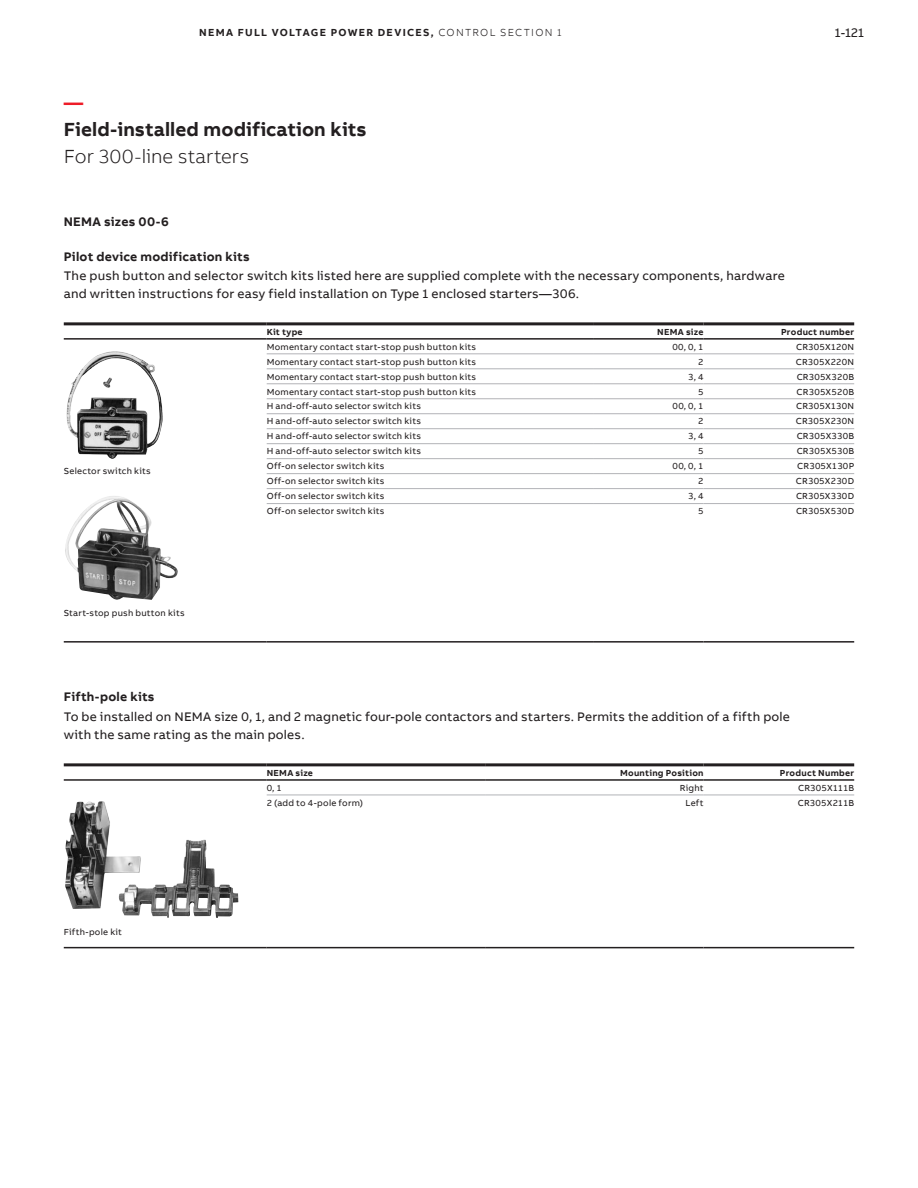
<style>
.page{position:relative;width:918px;height:1188px;background:#fff}
.page>*{position:absolute;margin:0;border:0;box-sizing:border-box;transform-origin:0 0}
.t1{font:700 19.5px "AB Bvoice";letter-spacing:.005em;color:#231f20}
.t2{font:300 19.5px "AB Bvoice";letter-spacing:-.005em;color:#231f20}
.t3{font:700 19.5px "AB Bvoice";color:#ee1c28}
.t4{font:12.75px/18px "AB Bvoice";letter-spacing:.015em;color:#231f20}
.t5{font:700 12.75px "AB Bvoice";letter-spacing:.02em;color:#231f20}
.t6{font:700 10.5px "AB Bvoice";letter-spacing:.125em;color:#231f20}
.t7{font:9px "AB Bvoice";letter-spacing:.025em;color:#231f20}
.t8{font:700 9px "AB Bvoice";letter-spacing:.03em;color:#231f20}
.s1{font-weight:300}
</style>
<div class="page">
<hr style="left:64px;top:641px;width:203px;height:2px;background:#231f20">
<hr style="left:267px;top:354px;width:327px;height:1px;background:#b2b3b7">
<hr style="left:594px;top:354px;width:110px;height:1px;background:#b2b3b7">
<hr style="left:704px;top:354px;width:150px;height:1px;background:#b2b3b7">
<hr style="left:267px;top:369px;width:327px;height:1px;background:#b2b3b7">
<hr style="left:594px;top:369px;width:110px;height:1px;background:#b2b3b7">
<hr style="left:704px;top:369px;width:150px;height:1px;background:#b2b3b7">
<hr style="left:267px;top:384px;width:327px;height:1px;background:#b2b3b7">
<hr style="left:594px;top:384px;width:110px;height:1px;background:#b2b3b7">
<hr style="left:704px;top:384px;width:150px;height:1px;background:#b2b3b7">
<hr style="left:267px;top:398px;width:327px;height:1px;background:#b2b3b7">
<hr style="left:594px;top:398px;width:110px;height:1px;background:#b2b3b7">
<hr style="left:704px;top:398px;width:150px;height:1px;background:#b2b3b7">
<hr style="left:267px;top:413px;width:327px;height:1px;background:#b2b3b7">
<hr style="left:594px;top:413px;width:110px;height:1px;background:#b2b3b7">
<hr style="left:704px;top:413px;width:150px;height:1px;background:#b2b3b7">
<hr style="left:267px;top:428px;width:327px;height:1px;background:#b2b3b7">
<hr style="left:594px;top:428px;width:110px;height:1px;background:#b2b3b7">
<hr style="left:704px;top:428px;width:150px;height:1px;background:#b2b3b7">
<hr style="left:267px;top:443px;width:327px;height:1px;background:#b2b3b7">
<hr style="left:594px;top:443px;width:110px;height:1px;background:#b2b3b7">
<hr style="left:704px;top:443px;width:150px;height:1px;background:#b2b3b7">
<hr style="left:267px;top:458px;width:327px;height:1px;background:#b2b3b7">
<hr style="left:594px;top:458px;width:110px;height:1px;background:#b2b3b7">
<hr style="left:704px;top:458px;width:150px;height:1px;background:#b2b3b7">
<hr style="left:267px;top:473px;width:327px;height:1px;background:#b2b3b7">
<hr style="left:594px;top:473px;width:110px;height:1px;background:#b2b3b7">
<hr style="left:704px;top:473px;width:150px;height:1px;background:#b2b3b7">
<hr style="left:267px;top:488px;width:327px;height:1px;background:#b2b3b7">
<hr style="left:594px;top:488px;width:110px;height:1px;background:#b2b3b7">
<hr style="left:704px;top:488px;width:150px;height:1px;background:#b2b3b7">
<hr style="left:267px;top:503px;width:327px;height:1px;background:#b2b3b7">
<hr style="left:594px;top:503px;width:110px;height:1px;background:#b2b3b7">
<hr style="left:704px;top:503px;width:150px;height:1px;background:#b2b3b7">
<hr style="left:64px;top:322px;width:203px;height:3px;background:#231f20">
<hr style="left:267px;top:322px;width:327px;height:3px;background:#231f20">
<hr style="left:594px;top:322px;width:110px;height:3px;background:#231f20">
<hr style="left:704px;top:322px;width:150px;height:3px;background:#231f20">
<hr style="left:267px;top:338px;width:327px;height:2px;background:#231f20">
<hr style="left:594px;top:338px;width:110px;height:2px;background:#231f20">
<hr style="left:704px;top:338px;width:150px;height:2px;background:#231f20">
<hr style="left:267px;top:641px;width:327px;height:2px;background:#231f20">
<hr style="left:594px;top:641px;width:110px;height:2px;background:#231f20">
<hr style="left:704px;top:641px;width:150px;height:2px;background:#231f20">
<hr style="left:64px;top:338px;width:203px;height:2px;background:#231f20">
<img style="left:66px;top:351px;width:97px;height:108px">
<img style="left:65px;top:496px;width:113px;height:104px">
<hr style="left:64px;top:947px;width:203px;height:1px;background:#231f20">
<hr style="left:267px;top:795px;width:218px;height:1px;background:#b2b3b7">
<hr style="left:485px;top:795px;width:219px;height:1px;background:#b2b3b7">
<hr style="left:704px;top:795px;width:150px;height:1px;background:#b2b3b7">
<hr style="left:64px;top:763px;width:203px;height:3px;background:#231f20">
<hr style="left:267px;top:763px;width:218px;height:3px;background:#231f20">
<hr style="left:485px;top:763px;width:219px;height:3px;background:#231f20">
<hr style="left:704px;top:763px;width:150px;height:3px;background:#231f20">
<hr style="left:267px;top:779px;width:218px;height:2px;background:#231f20">
<hr style="left:485px;top:779px;width:219px;height:2px;background:#231f20">
<hr style="left:704px;top:779px;width:150px;height:2px;background:#231f20">
<hr style="left:267px;top:947px;width:218px;height:1px;background:#231f20">
<hr style="left:485px;top:947px;width:219px;height:1px;background:#231f20">
<hr style="left:704px;top:947px;width:150px;height:1px;background:#231f20">
<hr style="left:64px;top:779px;width:203px;height:2px;background:#231f20">
<img style="left:65px;top:801px;width:173px;height:117px">
<p class="t6" style="left:199px;top:25px;width:364px">NEMA FULL VOLTAGE POWER DEVICES, <span class="s1">CONTROL SECTION 1</span></p>
<h2 class="t4" style="left:835px;top:24px;width:31px">1-121</h2>
<h1 class="t3" style="left:64px;top:90px;width:21px">—</h1>
<h1 class="t1" style="left:64px;top:117px;width:305px">Field-installed modification kits</h1>
<h1 class="t2" style="left:64px;top:144px;width:187px">For 300-line starters</h1>
<h2 class="t5" style="left:64px;top:214px;width:107px">NEMA sizes 00-6</h2>
<h2 class="t5" style="left:64px;top:249px;width:188px">Pilot device modification kits</h2>
<h2 class="t4" style="left:64px;top:267px;width:723px">The push button and selector switch kits listed here are supplied complete with the necessary components, hardware and written instructions for easy field installation on Type 1 enclosed starters—306.</h2>
<p class="t8" style="left:267px;top:326px;width:37px">Kit type</p>
<p class="t8" style="left:657px;top:326px;width:48px">NEMA size</p>
<p class="t8" style="left:781px;top:326px;width:75px">Product number</p>
<p class="t7" style="left:64px;top:466px;width:89px">Selector switch kits</p>
<p class="t7" style="left:64px;top:608px;width:122px">Start-stop push button kits</p>
<p class="t7" style="left:267px;top:341px;width:211px">Momentary contact start-stop push button kits</p>
<p class="t7" style="left:673px;top:341px;width:33px">00, 0, 1</p>
<p class="t7" style="left:796px;top:341px;width:60px">CR305X120N</p>
<p class="t7" style="left:267px;top:356px;width:211px">Momentary contact start-stop push button kits</p>
<p class="t7" style="left:698px;top:356px;width:7px">2</p>
<p class="t7" style="left:796px;top:356px;width:60px">CR305X220N</p>
<p class="t7" style="left:267px;top:371px;width:211px">Momentary contact start-stop push button kits</p>
<p class="t7" style="left:688px;top:371px;width:17px">3, 4</p>
<p class="t7" style="left:797px;top:371px;width:59px">CR305X320B</p>
<p class="t7" style="left:267px;top:386px;width:211px">Momentary contact start-stop push button kits</p>
<p class="t7" style="left:698px;top:386px;width:7px">5</p>
<p class="t7" style="left:797px;top:386px;width:59px">CR305X520B</p>
<p class="t7" style="left:267px;top:401px;width:156px">H and-off-auto selector switch kits</p>
<p class="t7" style="left:673px;top:401px;width:33px">00, 0, 1</p>
<p class="t7" style="left:796px;top:401px;width:60px">CR305X130N</p>
<p class="t7" style="left:267px;top:416px;width:156px">H and-off-auto selector switch kits</p>
<p class="t7" style="left:698px;top:416px;width:7px">2</p>
<p class="t7" style="left:796px;top:416px;width:60px">CR305X230N</p>
<p class="t7" style="left:267px;top:431px;width:156px">H and-off-auto selector switch kits</p>
<p class="t7" style="left:688px;top:431px;width:17px">3, 4</p>
<p class="t7" style="left:797px;top:431px;width:59px">CR305X330B</p>
<p class="t7" style="left:267px;top:446px;width:156px">H and-off-auto selector switch kits</p>
<p class="t7" style="left:698px;top:446px;width:7px">5</p>
<p class="t7" style="left:797px;top:446px;width:59px">CR305X530B</p>
<p class="t7" style="left:267px;top:461px;width:119px">Off-on selector switch kits</p>
<p class="t7" style="left:673px;top:461px;width:33px">00, 0, 1</p>
<p class="t7" style="left:797px;top:461px;width:59px">CR305X130P</p>
<p class="t7" style="left:267px;top:476px;width:119px">Off-on selector switch kits</p>
<p class="t7" style="left:698px;top:476px;width:7px">2</p>
<p class="t7" style="left:796px;top:476px;width:60px">CR305X230D</p>
<p class="t7" style="left:267px;top:491px;width:119px">Off-on selector switch kits</p>
<p class="t7" style="left:688px;top:491px;width:17px">3, 4</p>
<p class="t7" style="left:796px;top:491px;width:60px">CR305X330D</p>
<p class="t7" style="left:267px;top:506px;width:119px">Off-on selector switch kits</p>
<p class="t7" style="left:698px;top:506px;width:7px">5</p>
<p class="t7" style="left:796px;top:506px;width:60px">CR305X530D</p>
<h2 class="t5" style="left:64px;top:688px;width:92px">Fifth-pole kits</h2>
<h2 class="t4" style="left:64px;top:708px;width:728px">To be installed on NEMA size 0, 1, and 2 magnetic four-pole contactors and starters. Permits the addition of a fifth pole with the same rating as the main poles.</h2>
<p class="t8" style="left:267px;top:767px;width:48px">NEMA size</p>
<p class="t8" style="left:620px;top:767px;width:85px">Mounting Position</p>
<p class="t8" style="left:780px;top:767px;width:76px">Product Number</p>
<p class="t7" style="left:64px;top:927px;width:60px">Fifth-pole kit</p>
<p class="t7" style="left:267px;top:782px;width:17px">0, 1</p>
<p class="t7" style="left:680px;top:782px;width:25px">Right</p>
<p class="t7" style="left:798px;top:782px;width:58px">CR305X111B</p>
<p class="t7" style="left:267px;top:797px;width:98px">2 (add to 4-pole form)</p>
<p class="t7" style="left:685px;top:797px;width:20px">Left</p>
<p class="t7" style="left:798px;top:797px;width:58px">CR305X211B</p>
</div>
